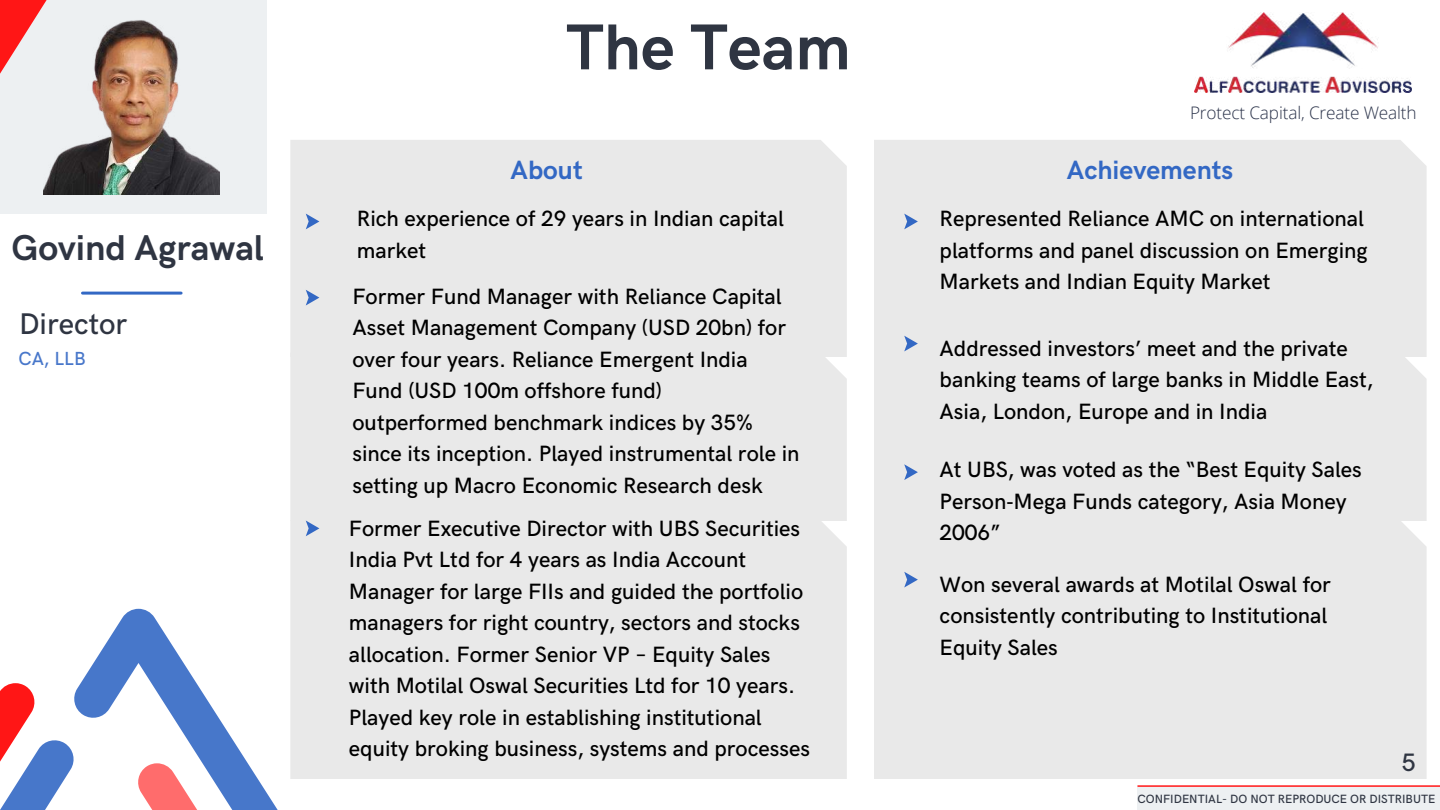
<style>
.page{position:relative;width:1440px;height:810px;background:#fff}
.page>*{position:absolute;margin:0;border:0;box-sizing:border-box;transform-origin:0 0}
.t1{font:700 65px "HK Grotesk";color:#2f3542}
.t2{font:700 36px "HK Grotesk";color:#2f3542}
.t3{font:500 30px "HK Grotesk";color:#2f3542}
.t4{font:700 26.6px "HK Grotesk";color:#3368c4}
.t5{font:500 25.3px "HK Grotesk";color:#2f3542}
.t6{font:500 22.2px/31.5px "HK Grotesk";color:#000}
.t7{font:500 19px "HK Grotesk";color:#4877ca}
.t8{font:300 17.2px "Open Sans";letter-spacing:-.01em;color:#2b334a}
.t9{font:500 12px "HK Grotesk";color:#2f3542}
.s1{font-family:"Noto Sans";font-weight:400}
</style>
<div class="page">
<svg style="left:37px;top:609px;width:211px;height:201px"></svg>
<svg style="left:0;top:683px;width:37px;height:127px"></svg>
<svg style="left:138px;top:763px;width:140px;height:47px"></svg>
<img style="left:1195px;top:12px;width:217px;height:80px">
<div style="left:1137px;top:787px;width:303px;height:22px;background:#edf0f2"></div>
<hr style="left:1137px;top:785px;width:303px;height:2px;background:#ff1616">
<div style="left:290px;top:140px;width:557px;height:213px;background:#e9e9e9"></div>
<div style="left:290px;top:353px;width:557px;height:167px;background:#e9e9e9"></div>
<div style="left:290px;top:520px;width:557px;height:259px;background:#e9e9e9"></div>
<svg style="left:306px;top:290px;width:13px;height:15px"></svg>
<div style="left:874px;top:521px;width:553px;height:258px;background:#e9e9e9"></div>
<div style="left:874px;top:140px;width:553px;height:213px;background:#e9e9e9"></div>
<div style="left:874px;top:353px;width:553px;height:168px;background:#e9e9e9"></div>
<svg style="left:306px;top:214px;width:13px;height:15px"></svg>
<svg style="left:306px;top:521px;width:13px;height:15px"></svg>
<svg style="left:904px;top:214px;width:14px;height:15px"></svg>
<svg style="left:904px;top:336px;width:14px;height:15px"></svg>
<svg style="left:904px;top:464px;width:14px;height:16px"></svg>
<svg style="left:904px;top:572px;width:14px;height:15px"></svg>
<div style="left:0;top:0;width:267px;height:214px;background:#edf0f2"></div>
<svg style="left:0;top:0;width:172px;height:295px"></svg>
<hr style="left:82px;top:292px;width:99px;height:3px;background:#3368c4">
<img style="left:44px;top:20px;width:175px;height:175px">
<h2 class="t2" style="left:11px;top:227px;width:254px">Govind Agrawal</h2>
<h3 class="t3" style="left:19px;top:307px;width:110px">Director</h3>
<p class="t7" style="left:18px;top:348px;width:69px">CA, LLB</p>
<h1 class="t1" style="left:566px;top:11px;width:286px">The Team</h1>
<p class="t8" style="left:1190px;top:101px;width:228px">Protect Capital, Create Wealth</p>
<p class="t4" style="left:511px;top:155px;width:74px">About</p>
<p class="t4" style="left:1067px;top:155px;width:168px">Achievements</p>
<p class="t6" style="left:357px;top:204px;width:428px">Rich experience of 29 years in Indian capital market</p>
<p class="t6" style="left:940px;top:204px;width:430px">Represented Reliance AMC on international platforms and panel discussion on Emerging<br>Markets and Indian Equity Market</p>
<p class="t6" style="left:352px;top:281px;width:449px">Former Fund Manager with Reliance Capital Asset Management Company (USD 20bn) for over four years. Reliance Emergent India Fund (USD 100m offshore fund) outperformed benchmark indices by 35% since its inception. Played instrumental role in setting up Macro Economic Research desk</p>
<p class="t6" style="left:940px;top:333px;width:435px">Addressed investors’ meet and the private banking teams of large banks in Middle East,<br>Asia, London, Europe and in India</p>
<p class="t6" style="left:940px;top:455px;width:424px">At UBS, was voted as the “Best Equity Sales<br>Person<span class="s1">‐</span>Mega Funds category, Asia Money<br>2006”</p>
<p class="t6" style="left:940px;top:569px;width:393px">Won several awards at Motilal Oswal for consistently contributing to Institutional<br>Equity Sales</p>
<p class="t6" style="left:349px;top:513px;width:463px">Former Executive Director with UBS Securities India Pvt Ltd for 4 years as India Account Manager for large FIIs and guided the portfolio managers for right country, sectors and stocks allocation. Former Senior VP – Equity Sales with Motilal Oswal Securities Ltd for 10 years.<br>Played key role in establishing institutional equity broking business, systems and processes</p>
<p class="t5" style="left:1402px;top:749px;width:16px">5</p>
<p class="t9" style="left:1137px;top:793px;width:299px">CONFIDENTIAL- DO NOT REPRODUCE OR DISTRIBUTE</p>
</div>
